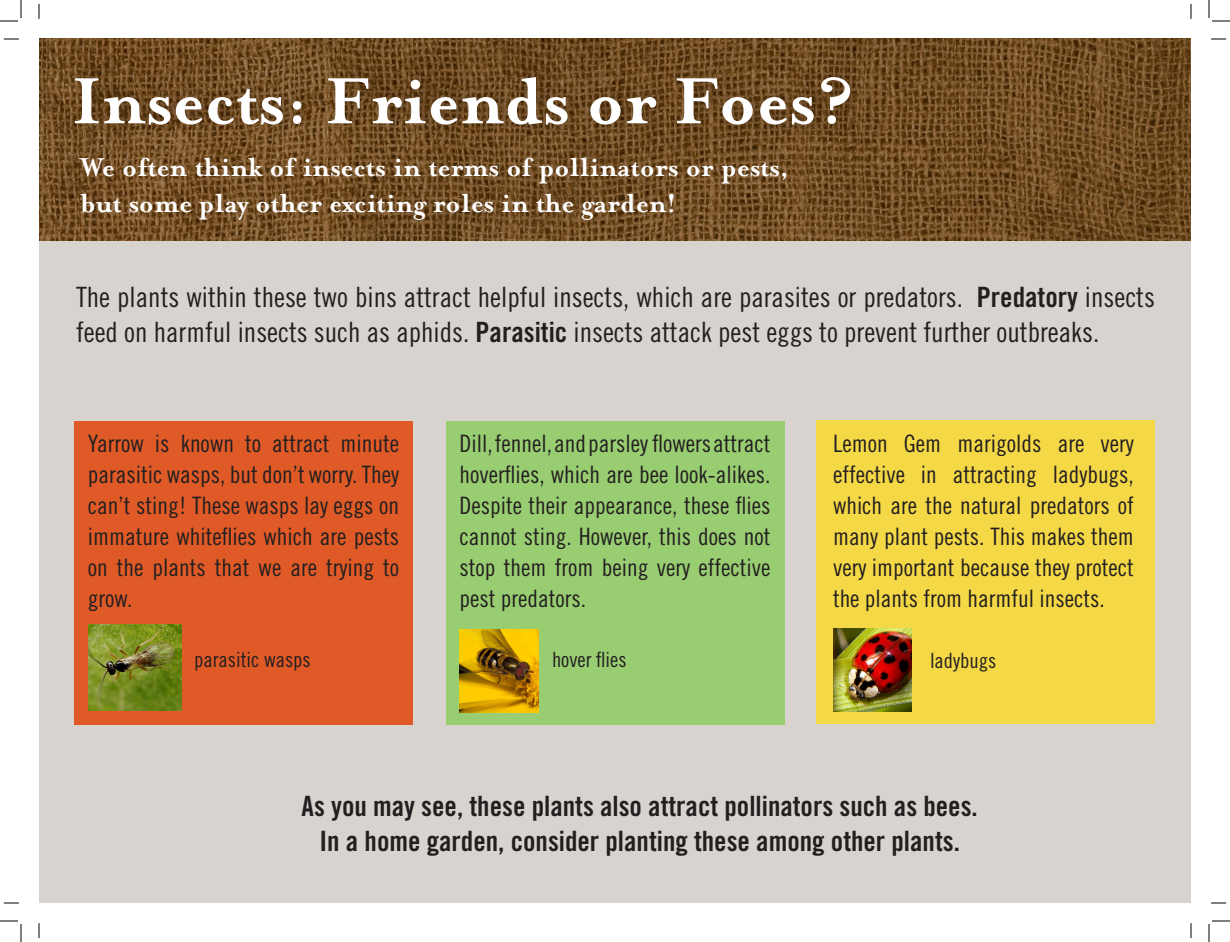
<style>
.page{position:relative;width:1230px;height:942px;background:#fff}
.page>*{position:absolute;margin:0;border:0;box-sizing:border-box;transform-origin:0 0}
.t1{font:700 75px "Mrs Eaves";color:#fff}
.t2{font:700 30px/36px "Mrs Eaves";color:#fff}
.t3{font:28px/35px "Trade Gothic LT Cond Eighteen";color:#231f20}
.t4{font:28px/35px "Trade Gothic LT Bold Cond Twenty";color:#231f20;text-align:center}
.t5{font:24px/31px "Trade Gothic LT Cond Eighteen";color:#231f20;text-align:justify}
.t6{font:21px "Trade Gothic LT Cond Eighteen";color:#231f20}
.s1{font-family:"Trade Gothic LT Bold Cond Twenty"}
</style>
<div class="page">
<div style="left:39px;top:205px;width:1152px;height:698px;background:#d8d3ce"></div>
<div style="left:74px;top:421px;width:339px;height:304px;background:#df5a27"></div>
<svg style="left:39px;top:38px;width:1152px;height:203px;background:#704c24"></svg>
<div style="left:66px;top:63px;width:803px;height:76px;background:#3b2209;opacity:.3"></div>
<div style="left:447px;top:421px;width:338px;height:304px;background:#99cd72"></div>
<div style="left:817px;top:420px;width:338px;height:303px;background:#f4d846"></div>
<img style="left:89px;top:625px;width:93px;height:85px">
<img style="left:460px;top:630px;width:78px;height:82px">
<img style="left:833px;top:629px;width:78px;height:82px">
<svg style="left:4px;top:38px;width:15px;height:2px"></svg>
<svg style="left:1211px;top:38px;width:15px;height:2px"></svg>
<svg style="left:4px;top:902px;width:15px;height:2px"></svg>
<svg style="left:1211px;top:902px;width:15px;height:2px"></svg>
<svg style="left:38px;top:4px;width:2px;height:15px"></svg>
<svg style="left:38px;top:923px;width:2px;height:15px"></svg>
<svg style="left:1190px;top:4px;width:2px;height:15px"></svg>
<svg style="left:1190px;top:923px;width:2px;height:15px"></svg>
<svg style="left:0;top:0;width:22px;height:22px"></svg>
<svg style="left:0;top:920px;width:22px;height:22px"></svg>
<svg style="left:1208px;top:0;width:22px;height:22px"></svg>
<svg style="left:1208px;top:920px;width:22px;height:22px"></svg>
<p class="t1" style="left:72px;top:58px;width:783px">Insects: Friends or Foes?</p>
<p class="t2" style="left:80px;top:150px;width:710px">We often think of insects in terms of pollinators or pests, but some play other exciting roles in the garden!</p>
<p class="t3" style="left:76px;top:279px;width:1080px">The plants within these two bins attract helpful insects, which are parasites or predators. <span class="s1">Predatory</span> insects feed on harmful insects such as aphids. <span class="s1">Parasitic</span> insects attack pest eggs to prevent further outbreaks.</p>
<p class="t5" style="left:88px;top:428px;width:313px">Yarrow is known to attract minute parasitic wasps, but don’t worry. They can’t sting! These wasps lay eggs on immature whiteflies which are pests on the plants that we are trying to grow.</p>
<p class="t6" style="left:194px;top:647px;width:118px">parasitic wasps</p>
<p class="t5" style="left:459px;top:428px;width:313px">Dill, fennel, and parsley flowers attract hoverflies, which are bee look-alikes.<br>Despite their appearance, these flies cannot sting. However, this does not stop them from being very effective pest predators.</p>
<p class="t6" style="left:552px;top:647px;width:76px">hover flies</p>
<p class="t5" style="left:833px;top:428px;width:302px">Lemon Gem marigolds are very effective in attracting ladybugs, which are the natural predators of many plant pests. This makes them very important because they protect the plants from harmful insects.</p>
<p class="t6" style="left:930px;top:648px;width:68px">ladybugs</p>
<p class="t4" style="left:302px;top:789px;width:678px">As you may see, these plants also attract pollinators such as bees.<br>In a home garden, consider planting these among other plants.</p>
</div>
